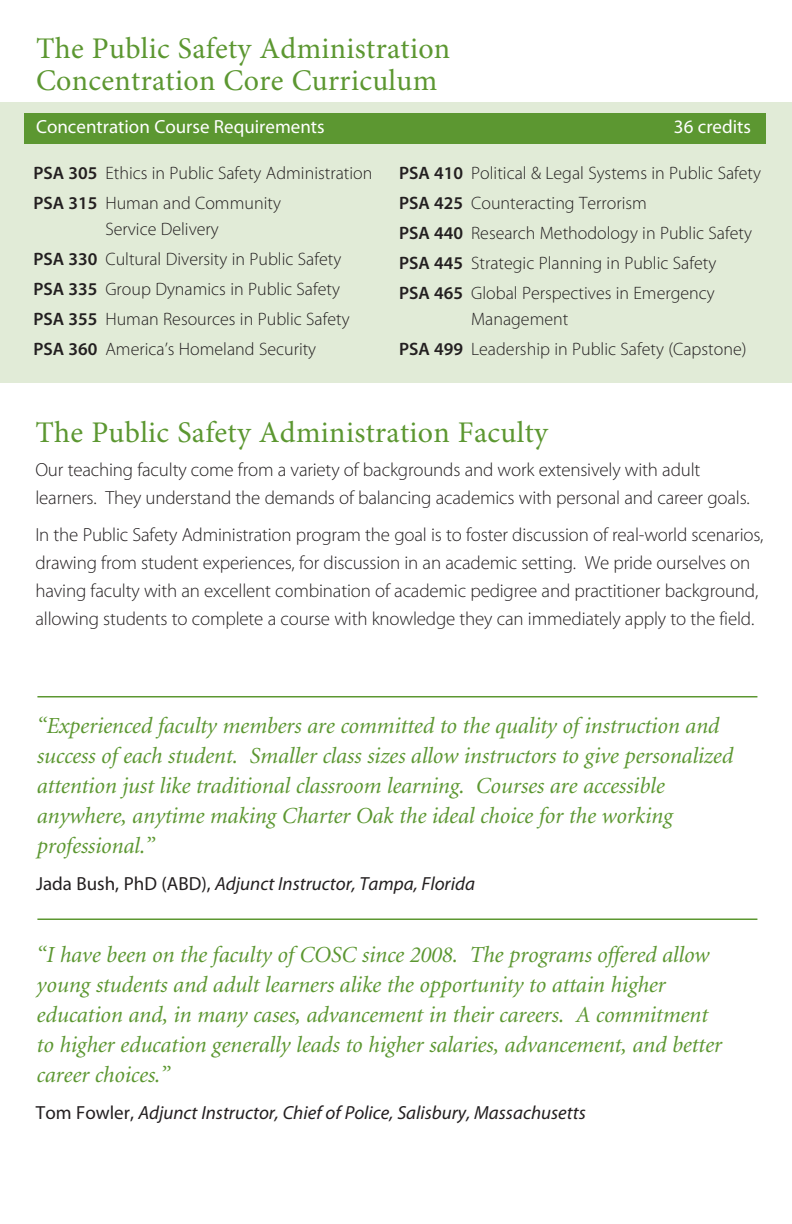
<style>
.page{position:relative;width:792px;height:1224px;background:#fff}
.page>*{position:absolute;margin:0;border:0;box-sizing:border-box;transform-origin:0 0}
.Head{font:30px/32px "Minion Pro";letter-spacing:.01em;color:#5c9731}
.t1{font:italic 23px/30px "Minion";letter-spacing:-.005em;color:#5c9731}
.Body{font:300 19px/28px "Myriad Pro";letter-spacing:-.01em;color:#231f20}
.t2{font:italic 19px "Myriad Pro";color:#231f20}
.Sub_Class{font:19px "Myriad Pro";color:#fff}
.Classes{font:300 18px "Myriad Pro";color:#231f20}
.s1{font-weight:600}
.s2{font-style:normal}
</style>
<div class="page">
<div style="left:0;top:102px;width:792px;height:281px;background:#e1ebd7"></div>
<div style="left:24px;top:113px;width:742px;height:30px;background:#5c9731"></div>
<hr style="left:37px;top:919px;width:720px;height:1px;background:#5c9731">
<hr style="left:37px;top:696px;width:720px;height:2px;background:#5c9731">
<p class="Head" style="left:36px;top:33px;width:416px">The Public Safety Administration<br>Concentration Core Curriculum</p>
<p class="Sub_Class" style="left:36px;top:115px;width:290px">Concentration Course Requirements</p>
<p class="Sub_Class" style="left:674px;top:115px;width:79px">36 credits</p>
<p class="Classes" style="left:33px;top:163px;width:340px"><span class="s1">PSA 305</span> Ethics in Public Safety Administration</p>
<p class="Classes" style="left:33px;top:193px;width:249px"><span class="s1">PSA 315</span> Human and Community</p>
<p class="Classes" style="left:105px;top:219px;width:115px">Service Delivery</p>
<p class="Classes" style="left:33px;top:249px;width:309px"><span class="s1">PSA 330</span> Cultural Diversity in Public Safety</p>
<p class="Classes" style="left:33px;top:279px;width:308px"><span class="s1">PSA 335</span> Group Dynamics in Public Safety</p>
<p class="Classes" style="left:33px;top:309px;width:318px"><span class="s1">PSA 355</span> Human Resources in Public Safety</p>
<p class="Classes" style="left:33px;top:339px;width:284px"><span class="s1">PSA 360</span> America’s Homeland Security</p>
<p class="Classes" style="left:399px;top:163px;width:363px"><span class="s1">PSA 410</span> Political &amp; Legal Systems in Public Safety</p>
<p class="Classes" style="left:399px;top:193px;width:249px"><span class="s1">PSA 425</span> Counteracting Terrorism</p>
<p class="Classes" style="left:399px;top:223px;width:354px"><span class="s1">PSA 440</span> Research Methodology in Public Safety</p>
<p class="Classes" style="left:399px;top:253px;width:319px"><span class="s1">PSA 445</span> Strategic Planning in Public Safety</p>
<p class="Classes" style="left:399px;top:283px;width:317px"><span class="s1">PSA 465</span> Global Perspectives in Emergency</p>
<p class="Classes" style="left:471px;top:309px;width:99px">Management</p>
<p class="Classes" style="left:399px;top:339px;width:349px"><span class="s1">PSA 499</span> Leadership in Public Safety (Capstone)</p>
<p class="Head" style="left:35px;top:417px;width:514px">The Public Safety Administration Faculty</p>
<p class="Body" style="left:35px;top:455px;width:716px">Our teaching faculty come from a variety of backgrounds and work extensively with adult learners. They understand the demands of balancing academics with personal and career goals.</p>
<p class="Body" style="left:35px;top:520px;width:730px">In the Public Safety Administration program the goal is to foster discussion of real-world scenarios, drawing from student experiences, for discussion in an academic setting. We pride ourselves on having faculty with an excellent combination of academic pedigree and practitioner background, allowing students to complete a course with knowledge they can immediately apply to the field.</p>
<p class="t1" style="left:36px;top:712px;width:698px">“Experienced faculty members are committed to the quality of instruction and success of each student. Smaller class sizes allow instructors to give personalized attention just like traditional classroom learning. Courses are accessible anywhere, anytime making Charter Oak the ideal choice for the working professional.”</p>
<p class="t2" style="left:36px;top:872px;width:440px"><span class="s2">Jada Bush, PhD (ABD),</span> Adjunct Instructor, Tampa, Florida</p>
<p class="t1" style="left:36px;top:941px;width:687px">“I have been on the faculty of COSC since 2008. The programs offered allow young students and adult learners alike the opportunity to attain higher education and, in many cases, advancement in their careers. A commitment to higher education generally leads to higher salaries, advancement, and better career choices.”</p>
<p class="t2" style="left:36px;top:1101px;width:551px"><span class="s2">Tom Fowler,</span> Adjunct Instructor, Chief of Police, Salisbury, Massachusetts</p>
</div>
